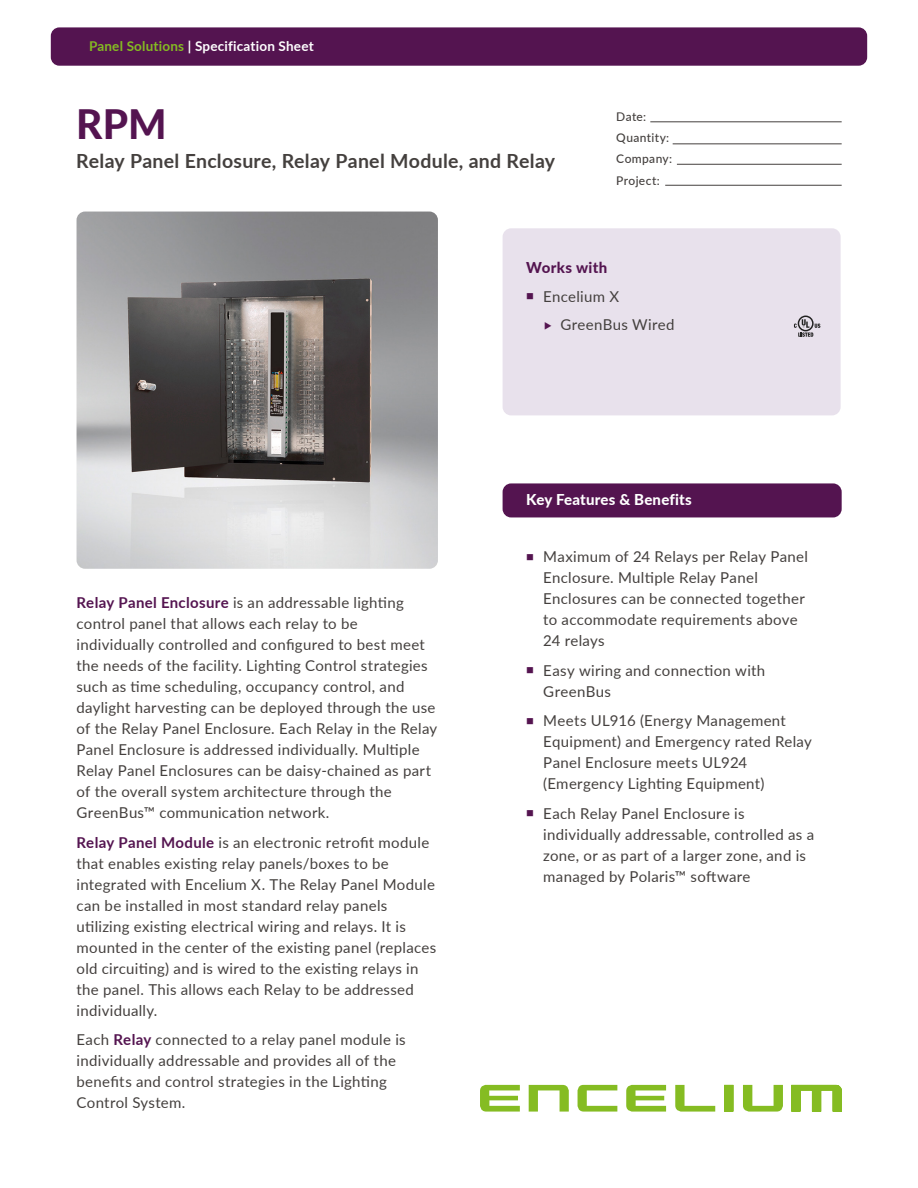
<style>
.page{position:relative;width:918px;height:1188px;background:#fff}
.page>*{position:absolute;margin:0;border:0;box-sizing:border-box;transform-origin:0 0}
.t1{font:800 40.5px "Lato";color:#541450}
.t2{font:700 19.5px "Lato";letter-spacing:.015em;color:#44403e}
.t3{font:15px/21px "Lato";letter-spacing:.02em;color:#44403e}
.t4{font:800 15px "Lato";letter-spacing:.015em;color:#fff}
.t5{font:800 15px "Lato";letter-spacing:.025em;color:#541450}
.t6{font:700 13.5px "Lato";letter-spacing:.015em;color:#fff}
.t7{font:500 12px/21.3px "Lato";letter-spacing:.03em;color:#44403e}
.s1{color:#85bc22}
.s2{font-weight:700;color:#541450}
</style>
<div class="page">
<div style="left:51px;top:27px;width:816px;height:39px;background:#541450;border-radius:9px"></div>
<svg style="left:480px;top:1085px;width:40px;height:27px"></svg>
<svg style="left:529px;top:1085px;width:40px;height:27px"></svg>
<svg style="left:577px;top:1085px;width:40px;height:27px"></svg>
<svg style="left:626px;top:1085px;width:40px;height:27px"></svg>
<svg style="left:675px;top:1085px;width:40px;height:27px"></svg>
<svg style="left:724px;top:1085px;width:9px;height:27px"></svg>
<svg style="left:743px;top:1085px;width:40px;height:27px"></svg>
<svg style="left:791px;top:1085px;width:51px;height:27px"></svg>
<div style="left:503px;top:483px;width:339px;height:34px;background:#541450;border-radius:9px"></div>
<hr style="left:650px;top:121px;width:192px;height:1px;background:#44403e">
<hr style="left:673px;top:143px;width:169px;height:1px;background:#44403e">
<hr style="left:677px;top:164px;width:165px;height:1px;background:#44403e">
<hr style="left:665px;top:185px;width:177px;height:1px;background:#44403e">
<div style="left:503px;top:228px;width:338px;height:187px;background:#e8e1ec;border-radius:9px"></div>
<img style="left:77px;top:212px;width:361px;height:357px">
<svg style="left:794px;top:316px;width:26px;height:21px"></svg>
<p class="t6" style="left:89px;top:36px;width:226px"><span class="s1">Panel Solutions</span> | Specification Sheet</p>
<h1 class="t1" style="left:76px;top:94px;width:92px">RPM</h1>
<h2 class="t2" style="left:76px;top:147px;width:480px">Relay Panel Enclosure, Relay Panel Module, and Relay</h2>
<p class="t7" style="left:616px;top:105px;width:57px">Date:<br>Quantity:<br>Company:<br>Project:</p>
<p class="t5" style="left:526px;top:257px;width:82px">Works with</p>
<p class="t3" style="left:560px;top:281px;width:116px;line-height:28.5px;text-indent:-17px">Encelium X<br>GreenBus Wired</p>
<p class="t3" style="left:77px;top:592px;width:362px"><span class="s2">Relay Panel Enclosure</span> is an addressable lighting control panel that allows each relay to be individually controlled and configured to best meet the needs of the facility. Lighting Control strategies such as time scheduling, occupancy control, and daylight harvesting can be deployed through the use of the Relay Panel Enclosure. Each Relay in the Relay Panel Enclosure is addressed individually. Multiple Relay Panel Enclosures can be daisy-chained as part of the overall system architecture through the GreenBus™ communication network.</p>
<p class="t3" style="left:77px;top:831px;width:361px"><span class="s2">Relay Panel Module</span> is an electronic retrofit module that enables existing relay panels/boxes to be integrated with Encelium X. The Relay Panel Module can be installed in most standard relay panels utilizing existing electrical wiring and relays. It is mounted in the center of the existing panel (replaces old circuiting) and is wired to the existing relays in the panel. This allows each Relay to be addressed individually.</p>
<p class="t3" style="left:77px;top:1029px;width:331px">Each <span class="s2">Relay</span> connected to a relay panel module is individually addressable and provides all of the benefits and control strategies in the Lighting Control System.</p>
<p class="t4" style="left:526px;top:489px;width:167px">Key Features &amp; Benefits</p>
<p class="t3" style="left:543px;top:546px;width:266px">Maximum of 24 Relays per Relay Panel<br>Enclosure. Multiple Relay Panel<br>Enclosures can be connected together to accommodate requirements above<br>24 relays</p>
<p class="t3" style="left:543px;top:659px;width:224px">Easy wiring and connection with<br>GreenBus</p>
<p class="t3" style="left:543px;top:710px;width:270px">Meets UL916 (Energy Management<br>Equipment) and Emergency rated Relay<br>Panel Enclosure meets UL924 (Emergency Lighting Equipment)</p>
<p class="t3" style="left:543px;top:802px;width:272px">Each Relay Panel Enclosure is individually addressable, controlled as a zone, or as part of a larger zone, and is managed by Polaris™ software</p>
</div>
